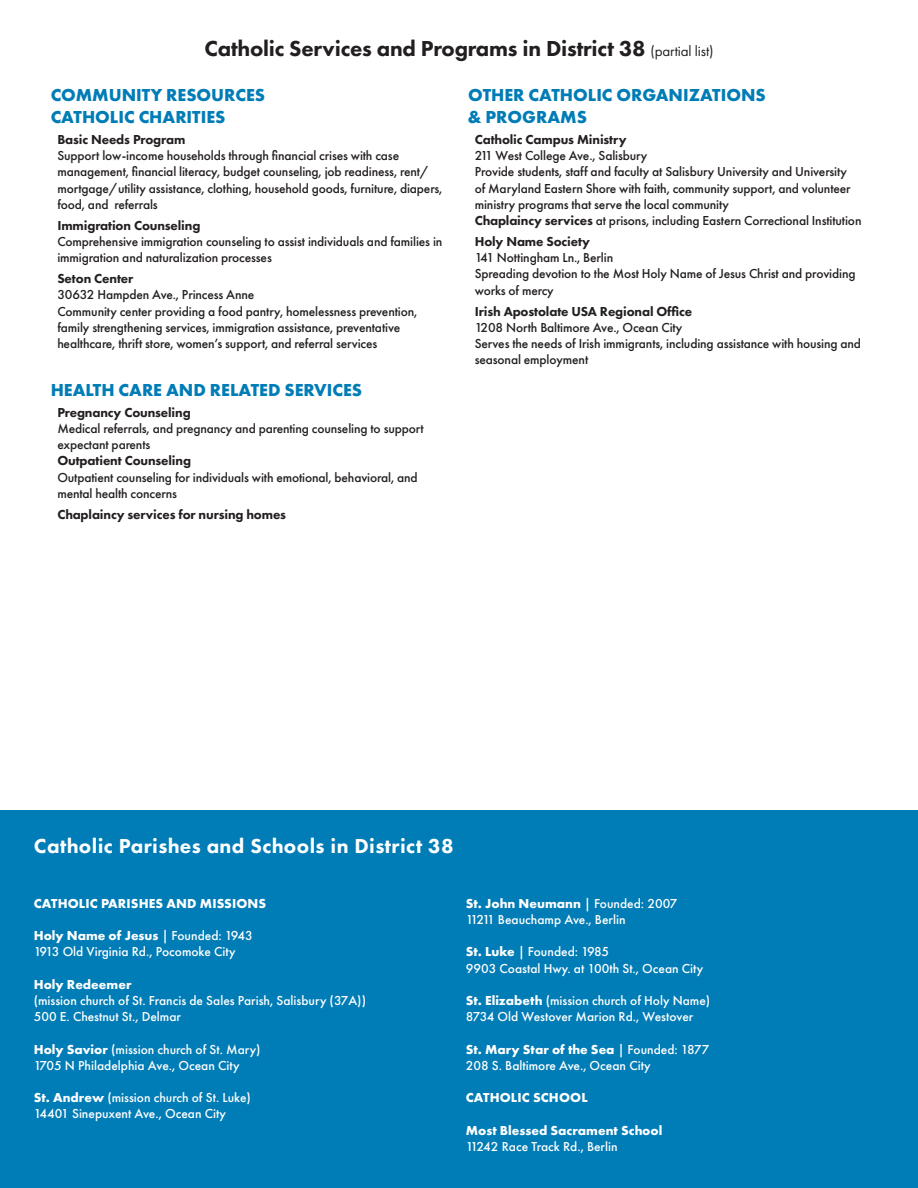
<style>
.page{position:relative;width:918px;height:1188px;background:#fff}
.page>*{position:absolute;margin:0;border:0;box-sizing:border-box;transform-origin:0 0}
.t1{font:800 22.5px "Futura PT";letter-spacing:-.01em;color:#231f20}
.t2{font:800 21px "Futura PT";letter-spacing:.02em;color:#fff}
.t3{font:700 18px/21.6px "Futura PT";color:#007cb6}
.t4{font:500 13.5px/16.2px "Futura PT";letter-spacing:-.01em;color:#231f20}
.t5{font:500 13.5px/16.2px "Futura PT";color:#fff}
.t6{font:800 13.5px "Futura PT";letter-spacing:-.01em;color:#231f20}
.t7{font:700 13.5px "Futura PT";color:#fff}
.s1{font-weight:400;font-size:15px}
.s2{font-weight:800}
.s3{font-weight:700}
</style>
<div class="page">
<div style="left:0;top:810px;width:918px;height:378px;background:#007cb6"></div>
<h1 class="t1" style="left:205px;top:34px;width:510px">Catholic Services and Programs in District 38 <span class="s1">(partial list)</span></h1>
<h3 class="t3" style="left:51px;top:84px;width:216px">COMMUNITY RESOURCES<br>CATHOLIC CHARITIES</h3>
<p class="t6" style="left:57px;top:131px;width:130px">Basic Needs Program</p>
<p class="t4" style="left:57px;top:148px;width:386px">Support low-income households through financial crises with case management, financial literacy, budget counseling, job readiness, rent/ mortgage/utility assistance, clothing, household goods, furniture, diapers, food, and referrals</p>
<p class="t6" style="left:57px;top:217px;width:145px">Immigration Counseling</p>
<p class="t4" style="left:57px;top:234px;width:387px">Comprehensive immigration counseling to assist individuals and families in immigration and naturalization processes</p>
<p class="t6" style="left:57px;top:270px;width:77px">Seton Center</p>
<p class="t4" style="left:57px;top:287px;width:362px">30632 Hampden Ave., Princess Anne<br>Community center providing a food pantry, homelessness prevention, family strengthening services, immigration assistance, preventative healthcare, thrift store, women’s support, and referral services</p>
<h3 class="t3" style="left:51px;top:379px;width:313px">HEALTH CARE AND RELATED SERVICES</h3>
<p class="t6" style="left:57px;top:404px;width:135px">Pregnancy Counseling</p>
<p class="t4" style="left:57px;top:420px;width:368px">Medical referrals, and pregnancy and parenting counseling to support expectant parents</p>
<p class="t6" style="left:57px;top:452px;width:135px">Outpatient Counseling</p>
<p class="t4" style="left:57px;top:469px;width:362px">Outpatient counseling for individuals with emotional, behavioral, and mental health concerns</p>
<p class="t6" style="left:57px;top:506px;width:230px">Chaplaincy services for nursing homes</p>
<h3 class="t3" style="left:468px;top:84px;width:299px">OTHER CATHOLIC ORGANIZATIONS &amp; PROGRAMS</h3>
<p class="t6" style="left:475px;top:131px;width:153px">Catholic Campus Ministry</p>
<p class="t4" style="left:475px;top:148px;width:388px">211 West College Ave., Salisbury<br>Provide students, staff and faculty at Salisbury University and University<br>of Maryland Eastern Shore with faith, community support, and volunteer ministry programs that serve the local community<br><span class="s2">Chaplaincy services</span> at prisons, including Eastern Correctional Institution</p>
<p class="t6" style="left:475px;top:233px;width:117px">Holy Name Society</p>
<p class="t4" style="left:475px;top:250px;width:382px">141 Nottingham Ln., Berlin<br>Spreading devotion to the Most Holy Name of Jesus Christ and providing works of mercy</p>
<p class="t6" style="left:475px;top:303px;width:219px">Irish Apostolate USA Regional Office</p>
<p class="t4" style="left:475px;top:319px;width:388px">1208 North Baltimore Ave., Ocean City<br>Serves the needs of Irish immigrants, including assistance with housing and seasonal employment</p>
<h2 class="t2" style="left:34px;top:833px;width:421px">Catholic Parishes and Schools in District 38</h2>
<p class="t7" style="left:34px;top:895px;width:234px">CATHOLIC PARISHES AND MISSIONS</p>
<p class="t5" style="left:34px;top:928px;width:220px"><span class="s3">Holy Name of Jesus</span> | Founded: 1943<br>1913 Old Virginia Rd., Pocomoke City</p>
<p class="t7" style="left:34px;top:976px;width:99px">Holy Redeemer</p>
<p class="t5" style="left:34px;top:992px;width:334px">(mission church of St. Francis de Sales Parish, Salisbury (37A))<br>500 E. Chestnut St., Delmar</p>
<p class="t5" style="left:34px;top:1041px;width:228px"><span class="s3">Holy Savior</span> (mission church of St. Mary)<br>1705 N Philadelphia Ave., Ocean City</p>
<p class="t5" style="left:34px;top:1090px;width:219px"><span class="s3">St. Andrew</span> (mission church of St. Luke)<br>14401 Sinepuxent Ave., Ocean City</p>
<p class="t5" style="left:466px;top:895px;width:213px"><span class="s3">St. John Neumann</span> | Founded: 2007<br>11211 Beauchamp Ave., Berlin</p>
<p class="t5" style="left:466px;top:944px;width:239px"><span class="s3">St. Luke</span> | Founded: 1985<br>9903 Coastal Hwy. at 100th St., Ocean City</p>
<p class="t5" style="left:466px;top:992px;width:246px"><span class="s3">St. Elizabeth</span> (mission church of Holy Name)<br>8734 Old Westover Marion Rd., Westover</p>
<p class="t5" style="left:466px;top:1041px;width:245px"><span class="s3">St. Mary Star of the Sea</span> | Founded: 1877<br>208 S. Baltimore Ave., Ocean City</p>
<p class="t7" style="left:466px;top:1089px;width:123px">CATHOLIC SCHOOL</p>
<p class="t7" style="left:466px;top:1121px;width:198px">Most Blessed Sacrament School</p>
<p class="t5" style="left:466px;top:1138px;width:153px">11242 Race Track Rd., Berlin</p>
</div>
